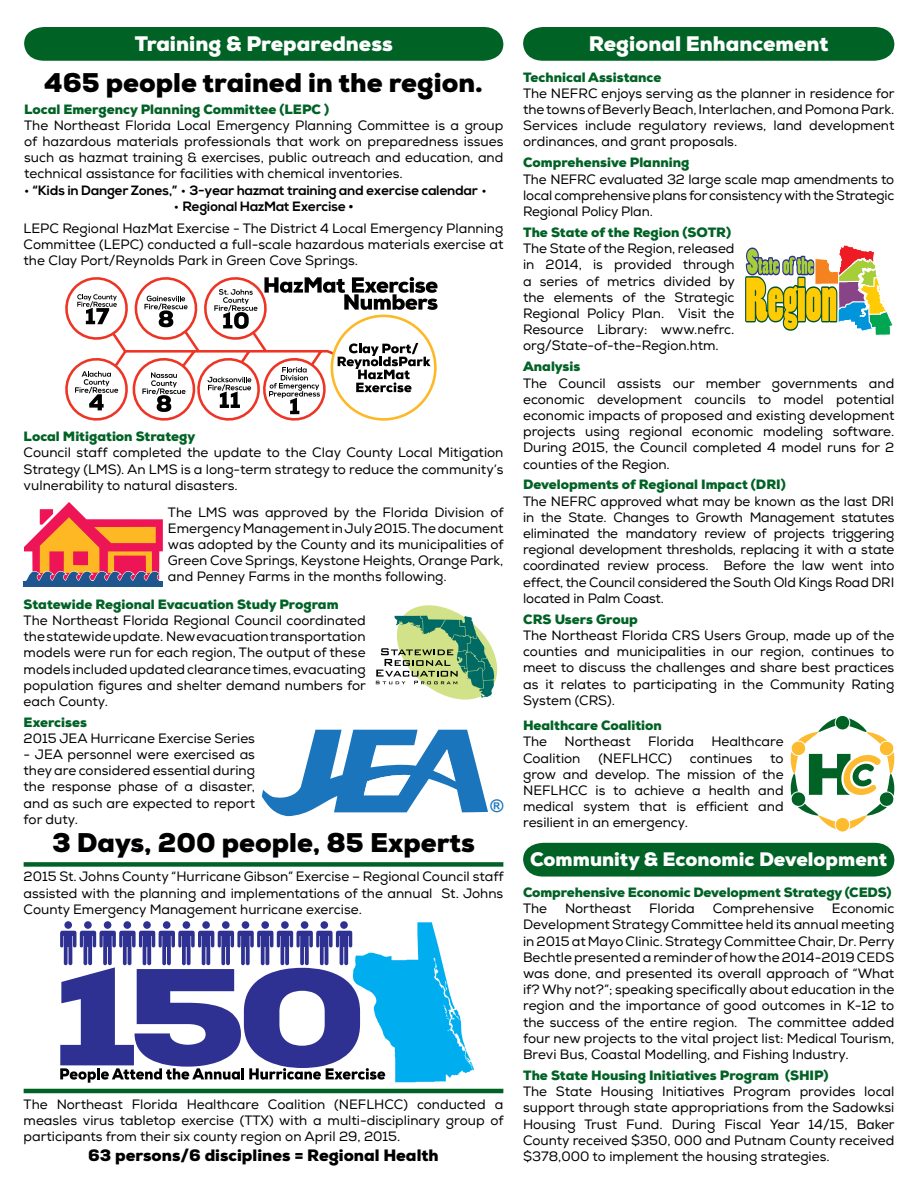
<style>
.page{position:relative;width:918px;height:1188px;background:#fff}
.page>*{position:absolute;margin:0;border:0;box-sizing:border-box;transform-origin:0 0}
.t1{font:900 27px "Nexa";color:#000}
.t2{font:900 21px "Nexa";color:#fff}
.t3{font:900 19.5px "Nexa";color:#fff}
.t4{font:700 17.55px "Arial";color:#1b75bc}
.t5{font:900 16.5px "Nexa";color:#000}
.t6{font:13.5px/16.2px "Nexa";color:#000;text-align:justify}
.t7{font:900 13.5px "Nexa";color:#006225}
.t8{font:700 13.5px "Nexa";color:#000}
.s1{font-weight:400}
</style>
<div class="page">
<div style="left:24px;top:27px;width:479px;height:34px;background:#006225"></div>
<div style="left:523px;top:27px;width:371px;height:34px;background:#006225"></div>
<div style="left:523px;top:843px;width:371px;height:34px;background:#006225"></div>
<svg style="left:65px;top:277px;width:372px;height:144px"></svg>
<svg style="left:745px;top:245px;width:148px;height:91px"></svg>
<svg style="left:60px;top:921px;width:414px;height:161px"></svg>
<svg style="left:24px;top:502px;width:139px;height:79px"></svg>
<div style="left:24px;top:581px;width:139px;height:5px;background:#1f568d"></div>
<svg style="left:376px;top:605px;width:122px;height:95px"></svg>
<svg style="left:262px;top:730px;width:226px;height:86px"></svg>
<svg style="left:836px;top:716px;width:13px;height:13px"></svg>
<svg style="left:836px;top:818px;width:13px;height:14px"></svg>
<svg style="left:790px;top:718px;width:104px;height:111px"></svg>
<hr style="left:24px;top:1089px;width:479px;height:4px;background:#006225">
<div style="left:24px;top:862px;width:479px;height:5px;background:#006225"></div>
<h2 class="t2" style="left:135px;top:30px;width:260px">Training &amp; Preparedness</h2>
<h2 class="t2" style="left:589px;top:30px;width:241px">Regional Enhancement</h2>
<h1 class="t1" style="left:44px;top:65px;width:440px">465 people trained in the region.</h1>
<p class="t7" style="left:24px;top:100px;width:271px">Local Emergency Planning Committee (LEP</p>
<p class="t7" style="left:312px;top:100px;width:19px">C )</p>
<p class="t6" style="left:24px;top:117px;width:481px">The Northeast Florida Local Emergency Planning Committee is a group of hazardous materials professionals that work on preparedness issues such as hazmat training &amp; exercises, public outreach and education, and technical assistance for facilities with chemical inventories.</p>
<p class="t8" style="left:24px;top:182px;width:464px"><span class="s1">•</span> “Kids in Danger Zones,” <span class="s1">•</span> 3-year hazmat training and exercise calendar <span class="s1">•</span></p>
<p class="t8" style="left:174px;top:198px;width:181px"><span class="s1">•</span> Regional HazMat Exercise •</p>
<p class="t6" style="left:24px;top:220px;width:481px">LEPC Regional HazMat Exercise - The District 4 Local Emergency Planning Committee (LEPC) conducted a full-scale hazardous materials exercise at the Clay Port/Reynolds Park in Green Cove Springs.</p>
<p class="t7" style="left:24px;top:428px;width:173px">Local Mitigation Strategy</p>
<p class="t6" style="left:24px;top:445px;width:481px">Council staff completed the update to the Clay County Local Mitigation Strategy (LMS). An LMS is a long-term strategy to reduce the community’s vulnerability to natural disasters.</p>
<p class="t6" style="left:168px;top:504px;width:337px">The LMS was approved by the Florida Division of Emergency Management in July 2015. The document was adopted by the County and its municipalities of Green Cove Springs, Keystone Heights, Orange Park, and Penney Farms in the months following.</p>
<p class="t7" style="left:24px;top:596px;width:316px">Statewide Regional Evacuation Study Program</p>
<p class="t6" style="left:24px;top:613px;width:344px">The Northeast Florida Regional Council coordinated the statewide update. New evacuation transportation models were run for each region, The output of these models included updated clearance times, evacuating population figures and shelter demand numbers for each County.</p>
<p class="t7" style="left:24px;top:713px;width:65px">Exercises</p>
<p class="t6" style="left:24px;top:730px;width:233px">2015 JEA Hurricane Exercise Series</p>
<p class="t6" style="left:24px;top:746px;width:233px">- JEA personnel were exercised as they are considered essential during the response phase of a disaster, and as such are expected to report for duty.</p>
<h1 class="t1" style="left:52px;top:825px;width:424px">3 Days, 200 people, 85 Experts</h1>
<p class="t4" style="left:490px;top:794px;width:14px">®</p>
<p class="t6" style="left:24px;top:869px;width:482px">2015 St. Johns County “Hurricane Gibson” Exercise – Regional Council staff assisted with the planning and implementations of the annual St. Johns County Emergency Management hurricane exercise.</p>
<p class="t6" style="left:24px;top:1096px;width:482px">The Northeast Florida Healthcare Coalition (NEFLHCC) conducted a measles virus tabletop exercise (TTX) with a multi-disciplinary group of participants from their six county region on April 29, 2015.</p>
<p class="t5" style="left:88px;top:1145px;width:352px">63 persons/6 disciplines = Regional Health</p>
<p class="t7" style="left:523px;top:68px;width:140px">Technical Assistance</p>
<p class="t6" style="left:523px;top:85px;width:373px">The NEFRC enjoys serving as the planner in residence for the towns of Beverly Beach, Interlachen, and Pomona Park.<br>Services include regulatory reviews, land development ordinances, and grant proposals.</p>
<p class="t7" style="left:523px;top:154px;width:168px">Comprehensive Planning</p>
<p class="t6" style="left:523px;top:171px;width:373px">The NEFRC evaluated 32 large scale map amendments to local comprehensive plans for consistency with the Strategic Regional Policy Plan.</p>
<p class="t7" style="left:523px;top:224px;width:210px">The State of the Region (SOTR)</p>
<p class="t6" style="left:523px;top:241px;width:213px">The State of the Region, released in 2014, is provided through a series of metrics divided by the elements of the Strategic Regional Policy Plan. Visit the Resource Library: www.nefrc. org/State-of-the-Region.htm.</p>
<p class="t7" style="left:523px;top:358px;width:59px">Analysis</p>
<p class="t6" style="left:523px;top:375px;width:373px">The Council assists our member governments and economic development councils to model potential economic impacts of proposed and existing development projects using regional economic modeling software.<br>During 2015, the Council completed 4 model runs for 2 counties of the Region.</p>
<p class="t7" style="left:523px;top:476px;width:264px">Developments of Regional Impact (DRI)</p>
<p class="t6" style="left:523px;top:493px;width:373px">The NEFRC approved what may be known as the last DRI in the State. Changes to Growth Management statutes eliminated the mandatory review of projects triggering regional development thresholds, replacing it with a state coordinated review process. Before the law went into effect, the Council considered the South Old Kings Road DRI located in Palm Coast.</p>
<p class="t7" style="left:523px;top:610px;width:116px">CRS Users Group</p>
<p class="t6" style="left:523px;top:628px;width:373px">The Northeast Florida CRS Users Group, made up of the counties and municipalities in our region, continues to meet to discuss the challenges and share best practices as it relates to participating in the Community Rating System (CRS).</p>
<p class="t7" style="left:523px;top:717px;width:140px">Healthcare Coalition</p>
<p class="t6" style="left:523px;top:734px;width:26px">The</p>
<p class="t6" style="left:565px;top:734px;width:68px">Northeast</p>
<p class="t6" style="left:648px;top:734px;width:47px">Florida</p>
<p class="t6" style="left:711px;top:734px;width:74px">Healthcare</p>
<p class="t6" style="left:523px;top:750px;width:59px">Coalition</p>
<p class="t6" style="left:598px;top:750px;width:75px">(NEFLHCC)</p>
<p class="t6" style="left:690px;top:750px;width:64px">continues</p>
<p class="t6" style="left:523px;top:750px;width:262px;text-indent:247px">to grow and develop. The mission of the NEFLHCC is to achieve a health and medical system that is efficient and resilient in an emergency.</p>
<h3 class="t3" style="left:530px;top:847px;width:359px">Community &amp; Economic Development</h3>
<p class="t7" style="left:523px;top:884px;width:370px">Comprehensive Economic Development Strategy (CEDS)</p>
<p class="t6" style="left:523px;top:901px;width:26px">The</p>
<p class="t6" style="left:565px;top:901px;width:68px">Northeast</p>
<p class="t6" style="left:649px;top:901px;width:47px">Florida</p>
<p class="t6" style="left:713px;top:901px;width:103px">Comprehensive</p>
<p class="t6" style="left:523px;top:901px;width:373px;text-indent:309px">Economic Development Strategy Committee held its annual meeting in 2015 at Mayo Clinic. Strategy Committee Chair, Dr. Perry Bechtle presented a reminder of how the 2014-2019 CEDS was done, and presented its overall approach of “What if? Why not?”; speaking specifically about education in the region and the importance of good outcomes in K-12 to the success of the entire region. The committee added four new projects to the vital project list: Medical Tourism, Brevi Bus, Coastal Modelling, and Fishing Industry.</p>
<p class="t7" style="left:523px;top:1067px;width:307px">The State Housing Initiatives Program (SHIP)</p>
<p class="t6" style="left:523px;top:1084px;width:373px">The State Housing Initiatives Program provides local support through state appropriations from the Sadowksi Housing Trust Fund. During Fiscal Year 14/15, Baker County received $350, 000 and Putnam County received $378,000 to implement the housing strategies.</p>
</div>
